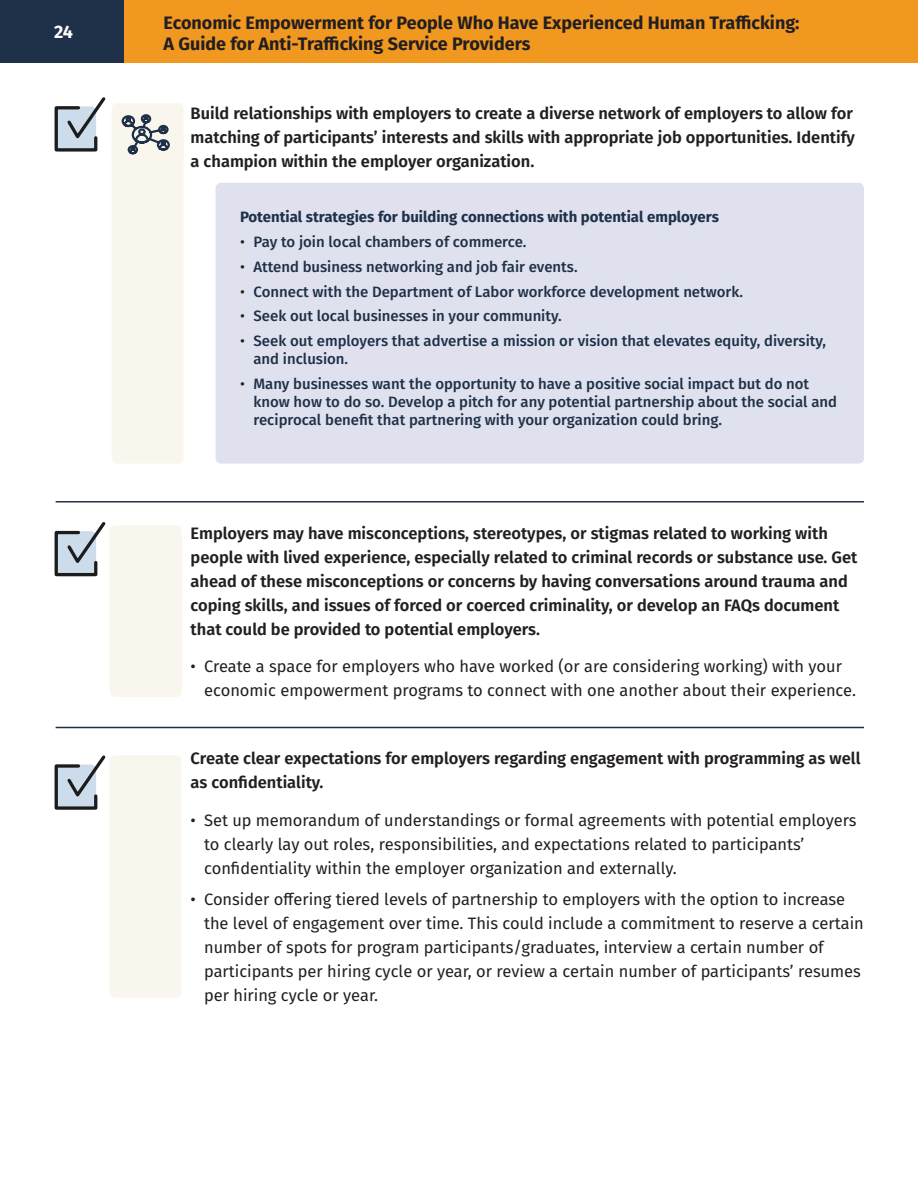
<style>
.page{position:relative;width:918px;height:1188px;background:#fff}
.page>*{position:absolute;margin:0;border:0;box-sizing:border-box;transform-origin:0 0}
.t1{font:700 18px/21.6px "Fira Sans";color:#231f20}
.t2{font:700 18px "Fira Sans";color:#fff}
.t3{font:16.5px/24px "Fira Sans";color:#231f20}
.t4{font:600 16.5px/24px "Fira Sans";color:#231f20}
.t5{font:500 15px/18px "Fira Sans";color:#1e3148}
.t6{font:700 15px "Fira Sans";color:#1e3148}
.s1{font-weight:400;color:#231f20}
</style>
<div class="page">
<div style="left:0;top:0;width:124px;height:62px;background:#1e3148"></div>
<div style="left:124px;top:0;width:794px;height:62px;background:#f19820"></div>
<div style="left:112px;top:133px;width:72px;height:331px;background:#f9f6ed;border-radius:5px"></div>
<div style="left:112px;top:103px;width:72px;height:62px;background:#f9f6ed;border-radius:5px"></div>
<svg style="left:54px;top:97px;width:52px;height:55px"></svg>
<svg style="left:54px;top:522px;width:52px;height:55px"></svg>
<svg style="left:121px;top:114px;width:49px;height:41px"></svg>
<div style="left:216px;top:183px;width:648px;height:281px;background:#e0e1ee;border-radius:5px"></div>
<hr style="left:56px;top:501px;width:808px;height:2px;background:#1e3148">
<hr style="left:56px;top:727px;width:808px;height:1px;background:#1e3148">
<div style="left:110px;top:526px;width:72px;height:171px;background:#f9f6ed;border-radius:5px"></div>
<div style="left:110px;top:755px;width:72px;height:243px;background:#f9f6ed;border-radius:5px"></div>
<svg style="left:54px;top:755px;width:52px;height:55px"></svg>
<p class="t2" style="left:54px;top:16px;width:20px">24</p>
<p class="t1" style="left:164px;top:10px;width:637px">Economic Empowerment for People Who Have Experienced Human Trafficking:<br>A Guide for Anti-Trafficking Service Providers</p>
<p class="t4" style="left:191px;top:100px;width:666px">Build relationships with employers to create a diverse network of employers to allow for matching of participants’ interests and skills with appropriate job opportunities. Identify a champion within the employer organization.</p>
<p class="t6" style="left:240px;top:205px;width:480px">Potential strategies for building connections with potential employers</p>
<p class="t5" style="left:240px;top:232px;width:288px"><span class="s1">•</span> Pay to join local chambers of commerce.</p>
<p class="t5" style="left:240px;top:257px;width:339px"><span class="s1">•</span> Attend business networking and job fair events.</p>
<p class="t5" style="left:240px;top:282px;width:505px"><span class="s1">•</span> Connect with the Department of Labor workforce development network.</p>
<p class="t5" style="left:240px;top:306px;width:323px"><span class="s1">•</span> Seek out local businesses in your community.</p>
<p class="t5" style="left:254px;top:331px;width:574px;text-indent:-14px"><span class="s1">•</span> Seek out employers that advertise a mission or vision that elevates equity, diversity, and inclusion.</p>
<p class="t5" style="left:254px;top:374px;width:585px;text-indent:-14px"><span class="s1">•</span> Many businesses want the opportunity to have a positive social impact but do not know how to do so. Develop a pitch for any potential partnership about the social and reciprocal benefit that partnering with your organization could bring.</p>
<p class="t4" style="left:191px;top:520px;width:668px">Employers may have misconceptions, stereotypes, or stigmas related to working with people with lived experience, especially related to criminal records or substance use. Get ahead of these misconceptions or concerns by having conversations around trauma and coping skills, and issues of forced or coerced criminality, or develop an FAQs document that could be provided to potential employers.</p>
<p class="t3" style="left:204px;top:654px;width:653px;text-indent:-13px">• Create a space for employers who have worked (or are considering working) with your economic empowerment programs to connect with one another about their experience.</p>
<p class="t4" style="left:191px;top:746px;width:672px">Create clear expectations for employers regarding engagement with programming as well as confidentiality.</p>
<p class="t3" style="left:204px;top:808px;width:654px;text-indent:-13px">• Set up memorandum of understandings or formal agreements with potential employers to clearly lay out roles, responsibilities, and expectations related to participants’ confidentiality within the employer organization and externally.</p>
<p class="t3" style="left:204px;top:886px;width:661px;text-indent:-13px">• Consider offering tiered levels of partnership to employers with the option to increase the level of engagement over time. This could include a commitment to reserve a certain number of spots for program participants/graduates, interview a certain number of participants per hiring cycle or year, or review a certain number of participants’ resumes per hiring cycle or year.</p>
</div>
